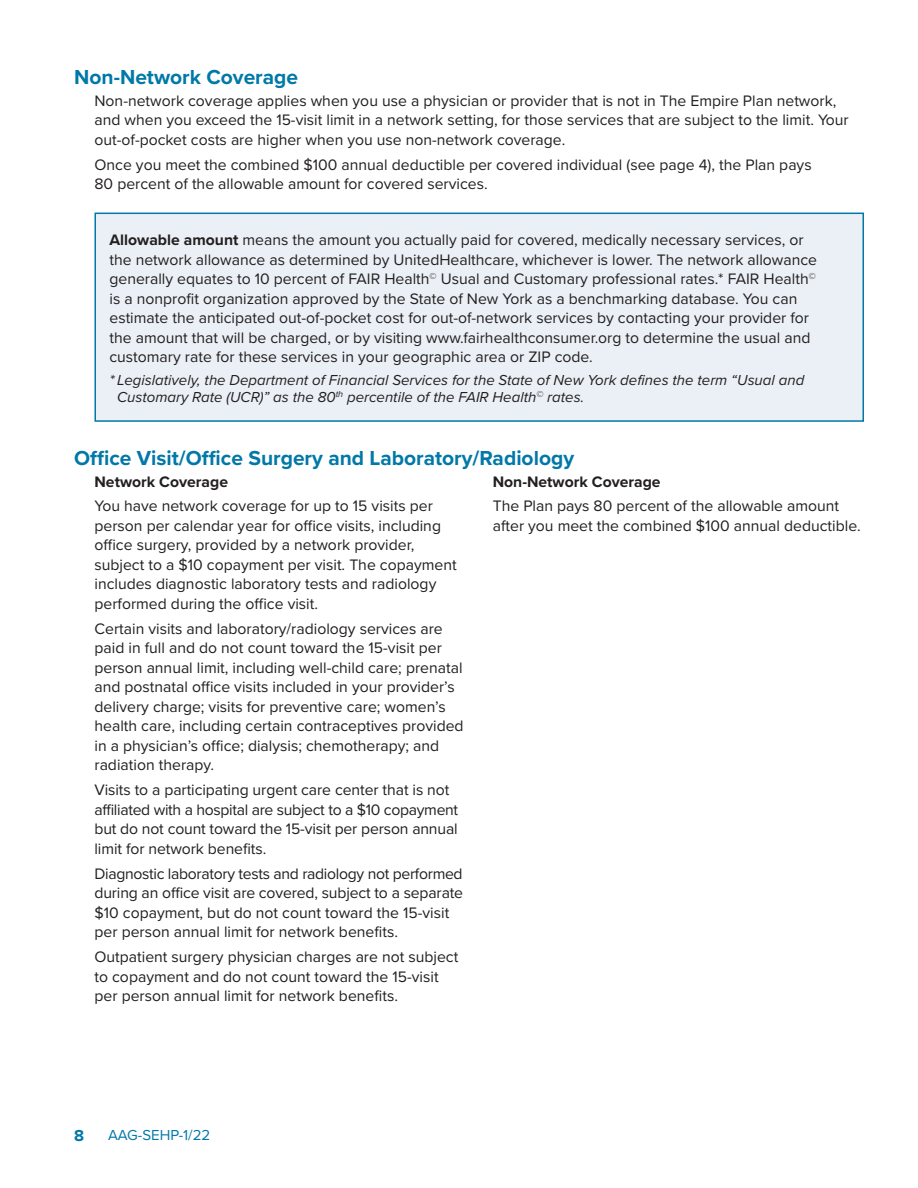
<style>
.page{position:relative;width:918px;height:1188px;background:#fff}
.page>*{position:absolute;margin:0;border:0;box-sizing:border-box;transform-origin:0 0}
._2022_AAG_Secondary{font:700 21px "Proxima Nova";color:#0078a8}
.t1{font:700 16.5px "Proxima Nova";color:#0078a8}
._2022_AAG_body_two_c{font:15.75px/19.5px "Proxima Nova";color:#231f20}
._2022_AAG_body_10_5{font:15.75px/19.5px "Proxima Nova";color:#231f20}
._2022_AAG_body_two_c-2{font:700 15.75px "Proxima Nova";color:#231f20}
._2022_AAG_body_10_5-2{font:italic 15px/16.5px "Proxima Nova";color:#231f20}
.t2{font:15px "Proxima Nova";color:#0078a8}
.s1{font-weight:700}
</style>
<div class="page">
<div style="left:95px;top:213px;width:768px;height:208px;background:#ebf0f6"></div>
<div style="left:94px;top:213px;width:770px;height:209px;border:2px solid #0078a8"></div>
<p class="_2022_AAG_Secondary" style="left:74px;top:61px;width:225px">Non-Network Coverage</p>
<p class="_2022_AAG_body_10_5" style="left:94px;top:90px;width:756px">Non-network coverage applies when you use a physician or provider that is not in The Empire Plan network, and when you exceed the 15-visit limit in a network setting, for those services that are subject to the limit. Your out-of-pocket costs are higher when you use non-network coverage.</p>
<p class="_2022_AAG_body_10_5" style="left:94px;top:154px;width:719px">Once you meet the combined $100 annual deductible per covered individual (see page 4), the Plan pays<br>80 percent of the allowable amount for covered services.</p>
<p class="_2022_AAG_body_10_5" style="left:110px;top:229px;width:709px"><span class="s1">Allowable amount</span> means the amount you actually paid for covered, medically necessary services, or the network allowance as determined by UnitedHealthcare, whichever is lower. The network allowance generally equates to 10 percent of FAIR Health<sup>©</sup> Usual and Customary professional rates.* FAIR Health<sup>© </sup>is a nonprofit organization approved by the State of New York as a benchmarking database. You can estimate the anticipated out-of-pocket cost for out-of-network services by contacting your provider for the amount that will be charged, or by visiting www.fairhealthconsumer.org to determine the usual and customary rate for these services in your geographic area or ZIP code.</p>
<p class="_2022_AAG_body_10_5-2" style="left:117px;top:371px;width:689px;text-indent:-8px">* Legislatively, the Department of Financial Services for the State of New York defines the term “Usual and<br>Customary Rate (UCR)” as the 80<sup>th</sup> percentile of the FAIR Health<sup>©</sup> rates.</p>
<p class="_2022_AAG_Secondary" style="left:74px;top:442px;width:501px">Office Visit/Office Surgery and Laboratory/Radiology</p>
<p class="_2022_AAG_body_two_c-2" style="left:94px;top:470px;width:135px">Network Coverage</p>
<p class="_2022_AAG_body_two_c" style="left:94px;top:496px;width:364px">You have network coverage for up to 15 visits per person per calendar year for office visits, including office surgery, provided by a network provider, subject to a $10 copayment per visit. The copayment includes diagnostic laboratory tests and radiology performed during the office visit.</p>
<p class="_2022_AAG_body_two_c" style="left:94px;top:618px;width:371px">Certain visits and laboratory/radiology services are paid in full and do not count toward the 15-visit per person annual limit, including well-child care; prenatal and postnatal office visits included in your provider’s delivery charge; visits for preventive care; women’s health care, including certain contraceptives provided in a physician’s office; dialysis; chemotherapy; and radiation therapy.</p>
<p class="_2022_AAG_body_two_c" style="left:94px;top:780px;width:365px">Visits to a participating urgent care center that is not affiliated with a hospital are subject to a $10 copayment but do not count toward the 15-visit per person annual limit for network benefits.</p>
<p class="_2022_AAG_body_two_c" style="left:94px;top:863px;width:370px">Diagnostic laboratory tests and radiology not performed during an office visit are covered, subject to a separate $10 copayment, but do not count toward the 15-visit per person annual limit for network benefits.</p>
<p class="_2022_AAG_body_two_c" style="left:94px;top:946px;width:365px">Outpatient surgery physician charges are not subject to copayment and do not count toward the 15-visit per person annual limit for network benefits.</p>
<p class="_2022_AAG_body_two_c-2" style="left:493px;top:470px;width:169px">Non-Network Coverage</p>
<p class="_2022_AAG_body_two_c" style="left:493px;top:496px;width:370px">The Plan pays 80 percent of the allowable amount after you meet the combined $100 annual deductible.</p>
<p class="t1" style="left:74px;top:1123px;width:11px">8</p>
<p class="t2" style="left:108px;top:1124px;width:104px">AAG-SEHP-1/22</p>
</div>
